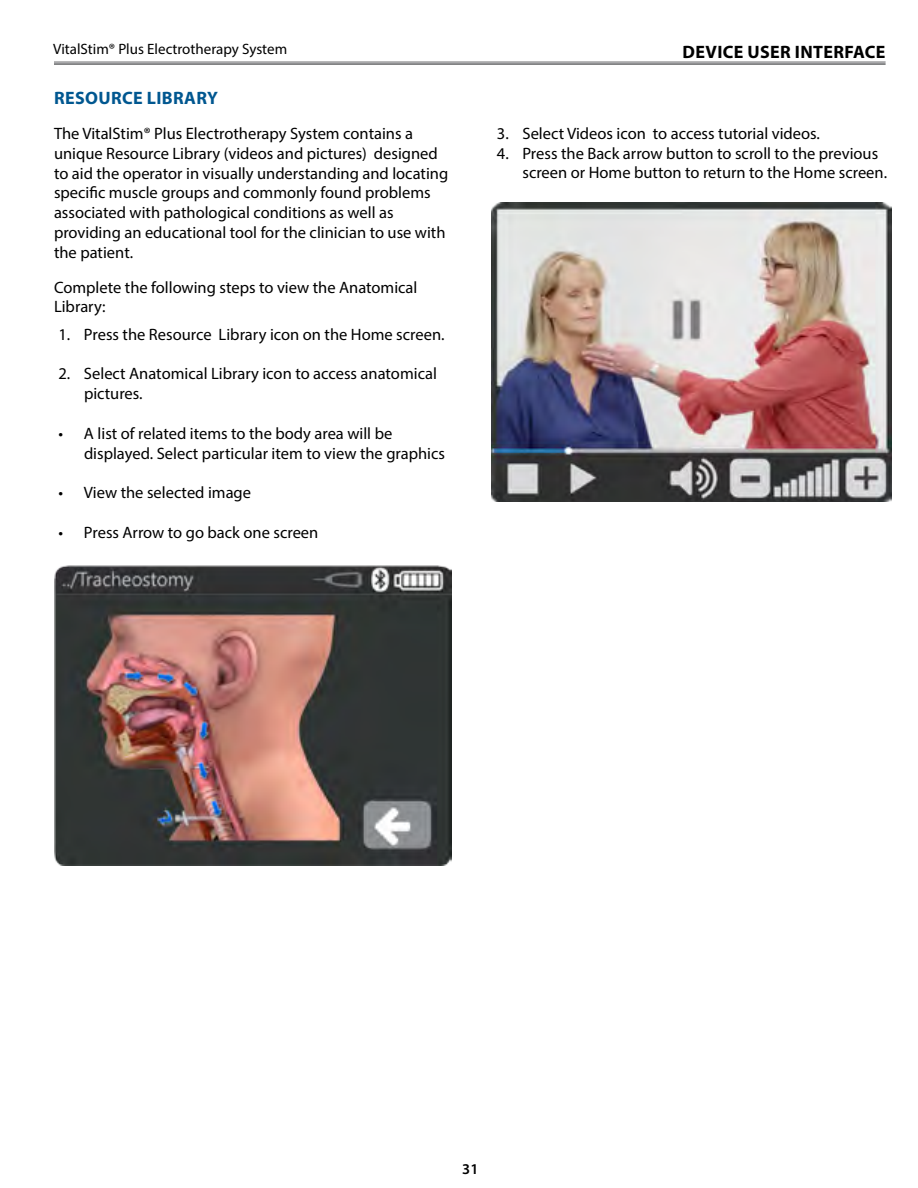
<style>
.page{position:relative;width:918px;height:1188px;background:#fff}
.page>*{position:absolute;margin:0;border:0;box-sizing:border-box;transform-origin:0 0}
._00_Section_Header{font:700 18px "Myriad Pro";letter-spacing:.02em;color:#000}
._00_Header{font:700 18px "Myriad Pro";letter-spacing:.02em;color:#005790}
._03_Numbers{font:16.5px/19.8px "Myriad Pro";color:#000}
._02_Text{font:16.5px/19.8px "Myriad Pro";color:#000}
.t1{font:15px "Myriad Pro";color:#000}
.t2{font:600 15px "Myriad Pro";color:#000}
</style>
<div class="page">
<hr style="left:54px;top:62px;width:832px;height:1px;background:#636466">
<hr style="left:54px;top:63px;width:832px;height:2px;background:#636466">
<img style="left:54px;top:566px;width:398px;height:300px">
<img style="left:492px;top:202px;width:399px;height:300px">
<p class="t1" style="left:53px;top:40px;width:235px">VitalStim® Plus Electrotherapy System</p>
<p class="_00_Header" style="left:54px;top:86px;width:165px">RESOURCE LIBRARY</p>
<p class="_02_Text" style="left:54px;top:123px;width:396px">The VitalStim® Plus Electrotherapy System contains a unique Resource Library (videos and pictures) designed to aid the operator in visually understanding and locating specific muscle groups and commonly found problems associated with pathological conditions as well as providing an educational tool for the clinician to use with the patient.</p>
<p class="_02_Text" style="left:54px;top:277px;width:365px">Complete the following steps to view the Anatomical<br>Library:</p>
<p class="_03_Numbers" style="left:58px;top:324px;width:386px">1. Press the Resource Library icon on the Home screen.</p>
<p class="_03_Numbers" style="left:84px;top:364px;width:354px;text-indent:-26px">2. Select Anatomical Library icon to access anatomical pictures.</p>
<p class="_03_Numbers" style="left:84px;top:423px;width:363px;text-indent:-26px">• A list of related items to the body area will be displayed. Select particular item to view the graphics</p>
<p class="_03_Numbers" style="left:58px;top:482px;width:194px">• View the selected image</p>
<p class="_03_Numbers" style="left:58px;top:522px;width:261px">• Press Arrow to go back one screen</p>
<p class="_00_Section_Header" style="left:683px;top:40px;width:204px">DEVICE USER INTERFACE</p>
<p class="_03_Numbers" style="left:497px;top:123px;width:323px">3. Select Videos icon to access tutorial videos.</p>
<p class="_03_Numbers" style="left:522px;top:143px;width:365px;text-indent:-26px">4. Press the Back arrow button to scroll to the previous screen or Home button to return to the Home screen.</p>
<p class="t2" style="left:462px;top:1161px;width:18px">31</p>
</div>
